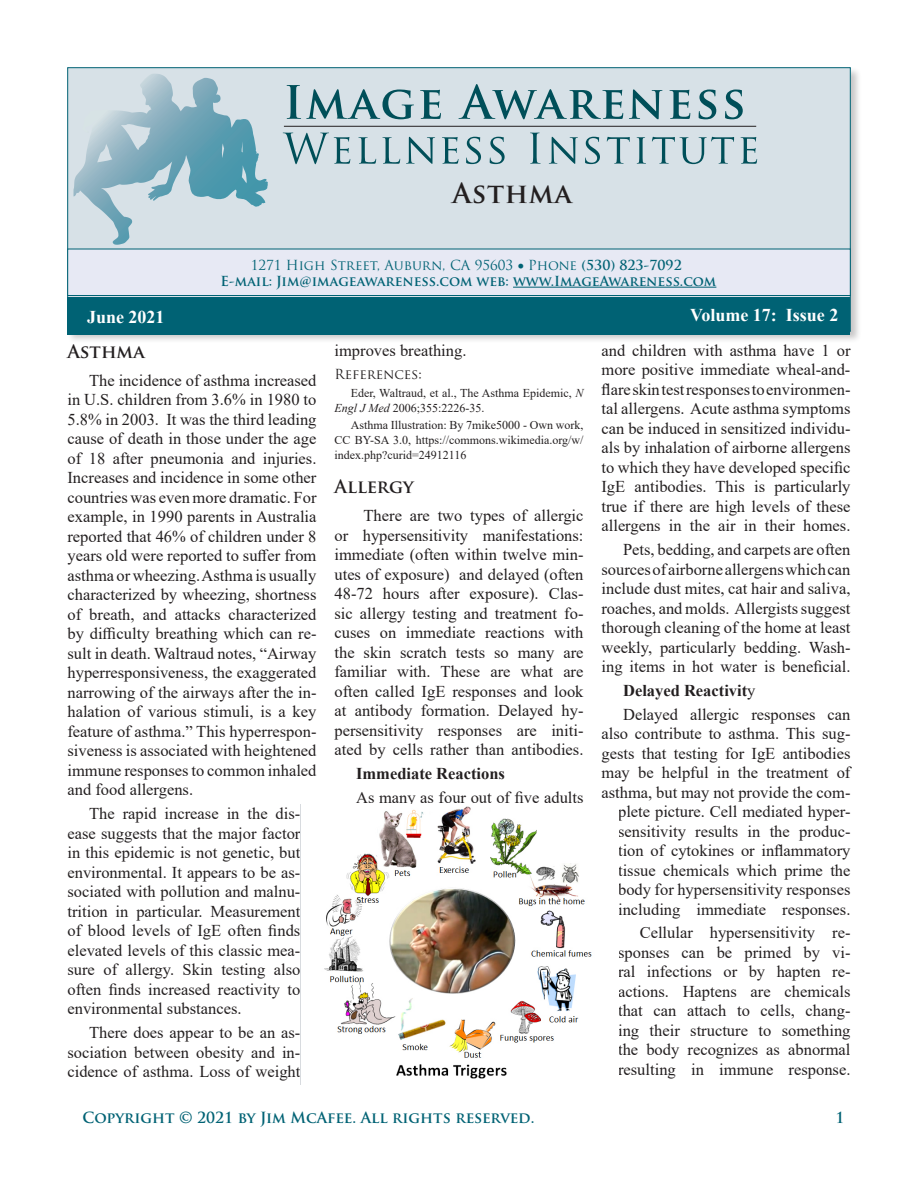
<style>
.page{position:relative;width:918px;height:1188px;background:#fff}
.page>*{position:absolute;margin:0;border:0;box-sizing:border-box;transform-origin:0 0}
.t1{font:700 27px "Trajan Pro";letter-spacing:.025em;color:#231f20}
.t2{font:700 18px "Times New Roman";color:#fff}
.Heading2{font:700 18px "Trajan Pro";color:#231f20}
.Body_Text{font:16.5px/19.5px "Times New Roman";color:#231f20;text-align:justify}
.Body_Text-2{font:700 16.5px "Times New Roman";color:#231f20}
.t3{font:700 15px "Trajan Pro";color:#006274}
.t4{font:700 13.5px "Trajan Pro";color:#006274}
.t5{font:13.5px "Trajan Pro";color:#006274}
.Footnote_Title{font:13.5px "Trajan Pro";color:#231f20}
.t6{font:12px/15px "Times New Roman";color:#231f20}
.s1{font-weight:700}
.s2{font-style:italic}
.s3{font-weight:400}
</style>
<div class="page">
<div style="left:67px;top:67px;width:810px;height:287px;background:#231f20;opacity:.25"></div>
<div style="left:68px;top:68px;width:782px;height:264px;background:#d7e1e7"></div>
<svg style="left:74px;top:74px;width:194px;height:171px"></svg>
<div style="left:68px;top:249px;width:782px;height:47px;background:#e7e9f4;border:1px solid #006274"></div>
<svg style="left:287px;top:85px;width:127px;height:34px"></svg>
<svg style="left:420px;top:90px;width:21px;height:29px"></svg>
<svg style="left:459px;top:84px;width:164px;height:35px"></svg>
<svg style="left:629px;top:89px;width:33px;height:30px"></svg>
<svg style="left:669px;top:90px;width:21px;height:29px"></svg>
<svg style="left:699px;top:90px;width:17px;height:29px"></svg>
<svg style="left:725px;top:90px;width:18px;height:29px"></svg>
<svg style="left:283px;top:133px;width:67px;height:31px"></svg>
<svg style="left:358px;top:137px;width:18px;height:27px"></svg>
<svg style="left:382px;top:137px;width:18px;height:27px"></svg>
<svg style="left:406px;top:137px;width:29px;height:27px"></svg>
<svg style="left:442px;top:137px;width:16px;height:27px"></svg>
<svg style="left:466px;top:137px;width:15px;height:27px"></svg>
<svg style="left:490px;top:137px;width:15px;height:27px"></svg>
<svg style="left:530px;top:133px;width:11px;height:31px"></svg>
<svg style="left:549px;top:137px;width:29px;height:27px"></svg>
<svg style="left:585px;top:137px;width:15px;height:27px"></svg>
<svg style="left:607px;top:137px;width:23px;height:27px"></svg>
<svg style="left:637px;top:137px;width:9px;height:27px"></svg>
<svg style="left:652px;top:137px;width:82px;height:27px"></svg>
<svg style="left:741px;top:137px;width:16px;height:27px"></svg>
<hr style="left:284px;top:126px;width:472px;height:1px;background:#231f20">
<hr style="left:513px;top:287px;width:203px;height:1px;background:#006274">
<div style="left:68px;top:297px;width:782px;height:37px;background:#006274"></div>
<img style="left:300px;top:804px;width:292px;height:281px">
<p class="t1" style="left:453px;top:177px;width:121px">Asthma</p>
<p class="t5" style="left:251px;top:256px;width:433px">1271 High Street, Auburn, CA 95603 • Phone <span class="s1">(530) 823-7092</span></p>
<p class="t4" style="left:221px;top:273px;width:497px">E-mail: Jim@imageawareness.com web: www.ImageAwareness.com</p>
<p class="t2" style="left:87px;top:304px;width:79px">June 2021</p>
<p class="Heading2" style="left:68px;top:340px;width:79px">Asthma</p>
<p class="Body_Text" style="left:68px;top:370px;width:251px;text-indent:22px">The incidence of asthma increased in U.S. children from 3.6% in 1980 to 5.8% in 2003. It was the third leading cause of death in those under the age of 18 after pneumonia and injuries.<br>Increases and incidence in some other countries was even more dramatic. For example, in 1990 parents in Australia reported that 46% of children under 8 years old were reported to suffer from asthma or wheezing. Asthma is usually characterized by wheezing, shortness of breath, and attacks characterized by difficulty breathing which can re&shy;sult in death. Waltraud notes, “Airway hyperresponsiveness, the exaggerated narrowing of the airways after the in&shy;halation of various stimuli, is a key feature of asthma.” This hyperrespon&shy;siveness is associated with heightened immune responses to common inhaled and food allergens.</p>
<p class="Body_Text" style="left:68px;top:803px;width:234px;text-indent:22px">The rapid increase in the dis&shy;ease suggests that the major factor in this epidemic is not genetic, but environmental. It appears to be as&shy;sociated with pollution and malnu&shy;trition in particular. Measurement of blood levels of IgE often finds elevated levels of this classic mea&shy;sure of allergy. Skin testing also often finds increased reactivity to environmental substances.</p>
<p class="Body_Text" style="left:68px;top:1022px;width:234px;text-indent:22px">There does appear to be an as&shy;sociation between obesity and in&shy;cidence of asthma. Loss of weight</p>
<p class="Body_Text" style="left:334px;top:340px;width:133px">improves breathing.</p>
<p class="Footnote_Title" style="left:334px;top:366px;width:89px">References:</p>
<p class="t6" style="left:334px;top:385px;width:251px;text-indent:16px">Eder, Waltraud, et al., The Asthma Epidemic, <span class="s2">N<br>Engl J Med</span> 2006;355:2226-35.</p>
<p class="t6" style="left:334px;top:418px;width:251px;text-align:justify;text-indent:16px">Asthma Illustration: By 7mike5000 - Own work, CC BY-SA 3.0, https://commons.wikimedia.org/w/ index.php?curid=24912116</p>
<p class="Heading2" style="left:334px;top:475px;width:81px">Allergy</p>
<p class="Body_Text" style="left:334px;top:505px;width:251px;text-indent:29px">There are two types of allergic or hypersensitivity manifestations: immediate (often within twelve min&shy;utes of exposure) and delayed (often 48-72 hours after exposure). Clas&shy;sic allergy testing and treatment fo&shy;cuses on immediate reactions with the skin scratch tests so many are familiar with. These are what are often called IgE responses and look at antibody formation. Delayed hy&shy;persensitivity responses are initi&shy;ated by cells rather than antibodies.</p>
<p class="Body_Text-2" style="left:356px;top:762px;width:150px">Immediate Reactions</p>
<p class="Body_Text" style="left:356px;top:787px;width:229px">As many as four out of five adults</p>
<p class="t2" style="left:690px;top:302px;width:150px">Volume 17: Issue 2</p>
<p class="Body_Text" style="left:602px;top:340px;width:251px">and children with asthma have 1 or more positive immediate wheal-and&shy;flare skin test responses to environmen&shy;tal allergens. Acute asthma symptoms can be induced in sensitized individu&shy;als by inhalation of airborne allergens to which they have developed specific IgE antibodies. This is particularly true if there are high levels of these allergens in the air in their homes.</p>
<p class="Body_Text" style="left:602px;top:539px;width:251px;text-indent:22px">Pets, bedding, and carpets are often sources of airborne allergens which can include dust mites, cat hair and saliva, roaches, and molds. Allergists suggest thorough cleaning of the home at least weekly, particularly bedding. Wash&shy;ing items in hot water is beneficial.</p>
<p class="Body_Text-2" style="left:623px;top:678px;width:134px">Delayed Reactivit<span class="s3">y</span></p>
<p class="Body_Text" style="left:602px;top:704px;width:251px;text-align:right">Delayed allergic responses can also contribute to asthma. This sug&shy;gests that testing for IgE antibodies may be helpful in the treatment of asthma, but may not provide the com&shy;plete picture. Cell mediated hyper&shy;sensitivity results in the produc&shy;tion of cytokines or inflammatory tissue chemicals which prime the body for hypersensitivity responses including immediate responses.</p>
<p class="Body_Text" style="left:618px;top:923px;width:234px;text-indent:22px">Cellular hypersensitivity re&shy;sponses can be primed by vi&shy;ral infections or by hapten re&shy;actions. Haptens are chemicals that can attach to cells, chang&shy;ing their structure to something the body recognizes as abnormal resulting in immune response.</p>
<p class="t3" style="left:82px;top:1109px;width:453px">Copyright © 2021 by Jim McAfee. All rights reserved.</p>
<p class="t3" style="left:836px;top:1109px;width:10px">1</p>
</div>
